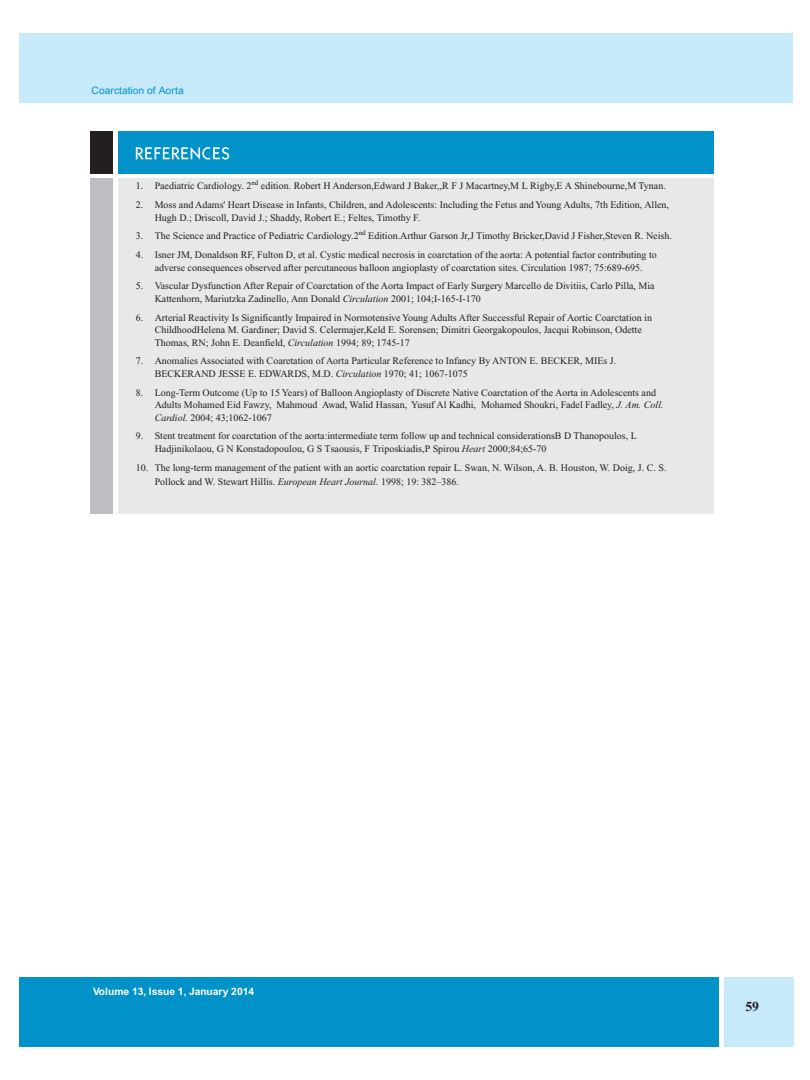
<style>
.page{position:relative;width:810px;height:1080px;background:#fff}
.page>*{position:absolute;margin:0;border:0;box-sizing:border-box;transform-origin:0 0}
.t1{font:700 13.75px "Times New Roman";color:#231f20}
.t2{font:700 10.25px "Helvetica";color:#fff}
.t3{font:10.25px "Helvetica";color:#0092c8}
.t4{font:10px/12.5px "Times New Roman";color:#231f20}
.t5{font:7px "Times New Roman";color:#231f20}
.s1{font-style:italic}
</style>
<div class="page">
<div style="left:19px;top:978px;width:700px;height:69px;background:#0092c8"></div>
<div style="left:724px;top:978px;width:69px;height:69px;background:#c6eafa"></div>
<div style="left:19px;top:34px;width:774px;height:69px;background:#c6eafa"></div>
<div style="left:90px;top:131px;width:23px;height:42px;background:#231f20"></div>
<div style="left:118px;top:178px;width:596px;height:336px;background:#e7e8e9"></div>
<div style="left:90px;top:178px;width:23px;height:336px;background:#bdbec1"></div>
<div style="left:118px;top:131px;width:596px;height:42px;background:#0092c8"></div>
<svg style="left:136px;top:147px;width:93px;height:13px"></svg>
<p class="t3" style="left:92px;top:84px;width:94px">Coarctation of Aorta</p>
<p class="t4" style="left:136px;top:180px;width:117px">1. Paediatric Cardiology. 2</p>
<p class="t5" style="left:251px;top:179px;width:8px">nd</p>
<p class="t4" style="left:261px;top:180px;width:406px">edition. Robert H Anderson,Edward J Baker,,R F J Macartney,M L Rigby,E A Shinebourne,M Tynan.</p>
<p class="t4" style="left:155px;top:199px;width:516px;text-indent:-19px">2. Moss and Adams' Heart Disease in Infants, Children, and Adolescents: Including the Fetus and Young Adults, 7th Edition, Allen,<br>Hugh D.; Driscoll, David J.; Shaddy, Robert E.; Feltes, Timothy F.</p>
<p class="t4" style="left:136px;top:230px;width:224px">3. The Science and Practice of Pediatric Cardiology.2</p>
<p class="t5" style="left:359px;top:229px;width:8px">nd</p>
<p class="t4" style="left:368px;top:230px;width:305px">Edition.Arthur Garson Jr,J Timothy Bricker,David J Fisher,Steven R. Neish.</p>
<p class="t4" style="left:136px;top:249px;width:522px;text-align:center">4. Isner JM, Donaldson RF, Fulton D, et al. Cystic medical necrosis in coarctation of the aorta: A potential factor contributing to adverse consequences observed after percutaneous balloon angioplasty of coarctation sites. Circulation 1987; 75:689-695.</p>
<p class="t4" style="left:155px;top:280px;width:502px;text-indent:-19px">5. Vascular Dysfunction After Repair of Coarctation of the Aorta Impact of Early Surgery Marcello de Divitiis, Carlo Pilla, Mia<br>Kattenhorn, Mariutzka Zadinello, Ann Donald <span class="s1">Circulation</span> 2001; 104;I-165-I-170</p>
<p class="t4" style="left:155px;top:311px;width:499px;text-indent:-19px">6. Arterial Reactivity Is Significantly Impaired in Normotensive Young Adults After Successful Repair of Aortic Coarctation in<br>ChildhoodHelena M. Gardiner; David S. Celermajer,Keld E. Sorensen; Dimitri Georgakopoulos, Jacqui Robinson, Odette<br>Thomas, RN; John E. Deanfield, <span class="s1">Circulation</span> 1994; 89; 1745-17</p>
<p class="t4" style="left:155px;top:355px;width:463px;text-indent:-19px">7. Anomalies Associated with Coaretation of Aorta Particular Reference to Infancy By ANTON E. BECKER, MIEs J.<br>BECKERAND JESSE E. EDWARDS, M.D. <span class="s1">Circulation</span> 1970; 41; 1067-1075</p>
<p class="t4" style="left:155px;top:386px;width:510px;text-indent:-19px">8. Long-Term Outcome (Up to 15 Years) of Balloon Angioplasty of Discrete Native Coarctation of the Aorta in Adolescents and<br>Adults Mohamed Eid Fawzy, Mahmoud Awad, Walid Hassan, Yusuf Al Kadhi, Mohamed Shoukri, Fadel Fadley, <span class="s1">J. Am. Coll.<br>Cardiol.</span> 2004; 43;1062-1067</p>
<p class="t4" style="left:155px;top:430px;width:484px;text-indent:-19px">9. Stent treatment for coarctation of the aorta:intermediate term follow up and technical considerationsB D Thanopoulos, L<br>Hadjinikolaou, G N Konstadopoulou, G S Tsaousis, F Triposkiadis,P Spirou <span class="s1">Heart</span> 2000;84;65-70</p>
<p class="t4" style="left:155px;top:460px;width:513px;line-height:14.4px;text-indent:-19px">10. The long-term management of the patient with an aortic coarctation repair L. Swan, N. Wilson, A. B. Houston, W. Doig, J. C. S.<br>Pollock and W. Stewart Hillis. <span class="s1">European Heart Journal.</span> 1998; 19: 382–386.</p>
<p class="t2" style="left:93px;top:985px;width:163px">Volume 13, Issue 1, January 2014</p>
<h1 class="t1" style="left:745px;top:999px;width:15px">59</h1>
</div>
